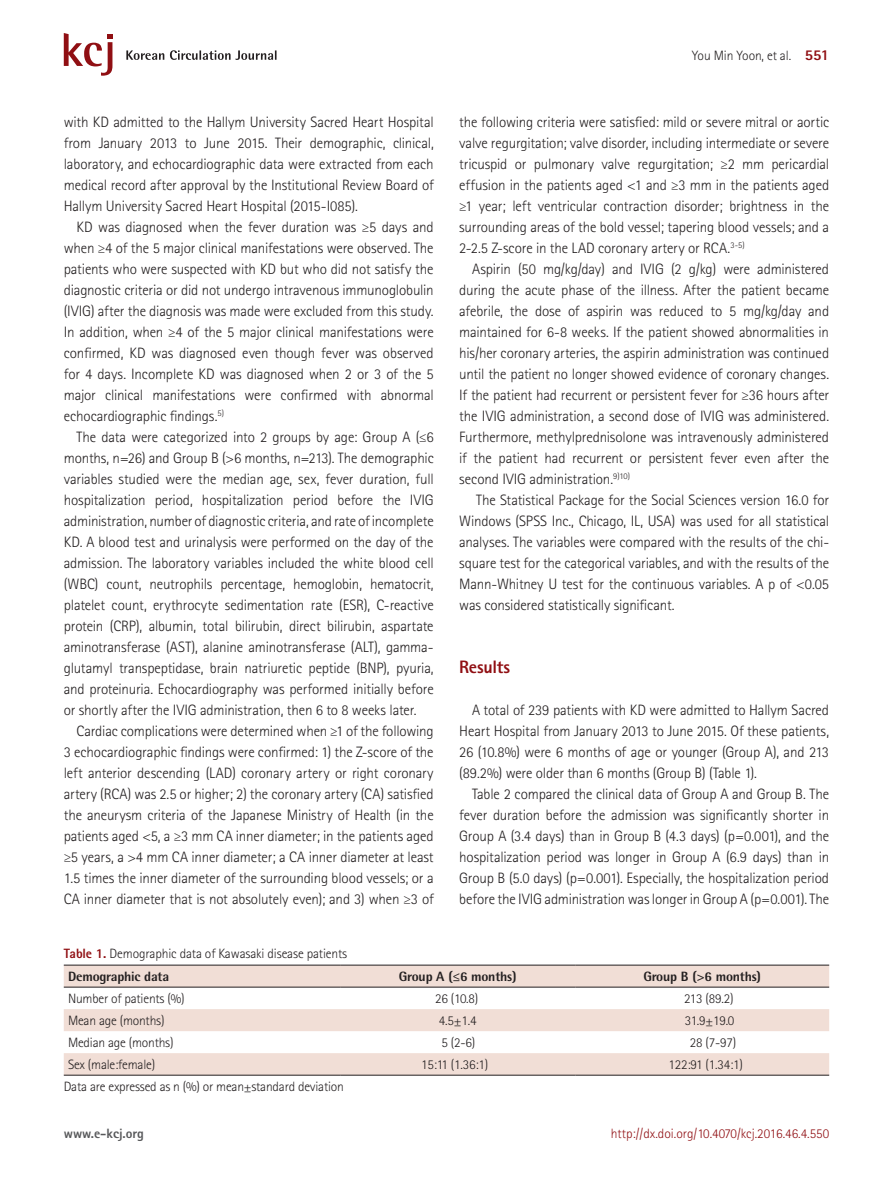
<style>
.page{position:relative;width:893px;height:1191px;background:#fff}
.page>*{position:absolute;margin:0;border:0;box-sizing:border-box;transform-origin:0 0}
.제목1{font:800 18px "Rotis Sans Serif Std";letter-spacing:-.015em;color:#900f13}
.본문{font:300 15px/21px "Rotis Sans Serif Std";letter-spacing:-.01em;color:#231f20;text-align:justify}
.표본문1{font:300 13.5px "Rotis Sans Serif Std";letter-spacing:-.015em;color:#231f20}
.표제목1{font:300 13.5px "Rotis Sans Serif Std";letter-spacing:-.01em;color:#231f20}
.표첫줄{font:800 13.5px "Rotis Semi Sans Std";letter-spacing:-.015em;color:#231f20}
.표설명{font:300 13.5px "Rotis Sans Serif Std";letter-spacing:-.015em;color:#231f20}
.t1{font:300 13.5px "Rotis Sans Serif Std";color:#900f13}
.t2{font:800 13.5px "Rotis Sans Serif Std";color:#57585a}
.s1{font-weight:800;font-size:15px;color:#900f13}
.s2{font-weight:800;color:#900f13}
</style>
<div class="page">
<svg style="left:126px;top:50px;width:151px;height:10px"></svg>
<svg style="left:64px;top:33px;width:49px;height:43px"></svg>
<svg style="left:64px;top:966px;width:765px;height:109px;fill:#f1ded6"></svg>
<hr style="left:64px;top:965px;width:276px;height:1px;background:#231f20">
<hr style="left:340px;top:965px;width:235px;height:1px;background:#231f20">
<hr style="left:575px;top:965px;width:254px;height:1px;background:#231f20">
<hr style="left:64px;top:987px;width:276px;height:1px;background:#231f20">
<hr style="left:340px;top:987px;width:235px;height:1px;background:#231f20">
<hr style="left:575px;top:987px;width:254px;height:1px;background:#231f20">
<hr style="left:64px;top:1075px;width:276px;height:1px;background:#231f20">
<hr style="left:340px;top:1075px;width:235px;height:1px;background:#231f20">
<hr style="left:575px;top:1075px;width:254px;height:1px;background:#231f20">
<p class="본문" style="left:64px;top:111px;width:371px">with KD admitted to the Hallym University Sacred Heart Hospital from January 2013 to June 2015. Their demographic, clinical, laboratory, and echocardiographic data were extracted from each medical record after approval by the Institutional Review Board of Hallym University Sacred Heart Hospital (2015-I085).</p>
<p class="본문" style="left:64px;top:216px;width:371px;text-indent:13px">KD was diagnosed when the fever duration was ≥5 days and when ≥4 of the 5 major clinical manifestations were observed. The patients who were suspected with KD but who did not satisfy the diagnostic criteria or did not undergo intravenous immunoglobulin (IVIG) after the diagnosis was made were excluded from this study.<br>In addition, when ≥4 of the 5 major clinical manifestations were confirmed, KD was diagnosed even though fever was observed for 4 days. Incomplete KD was diagnosed when 2 or 3 of the 5 major clinical manifestations were confirmed with abnormal echocardiographic findings.<sup>5)</sup></p>
<p class="본문" style="left:64px;top:426px;width:371px;text-indent:13px">The data were categorized into 2 groups by age: Group A (≤6 months, n=26) and Group B (&gt;6 months, n=213). The demographic variables studied were the median age, sex, fever duration, full hospitalization period, hospitalization period before the IVIG administration, number of diagnostic criteria, and rate of incomplete KD. A blood test and urinalysis were performed on the day of the admission. The laboratory variables included the white blood cell (WBC) count, neutrophils percentage, hemoglobin, hematocrit, platelet count, erythrocyte sedimentation rate (ESR), C-reactive protein (CRP), albumin, total bilirubin, direct bilirubin, aspartate aminotransferase (AST), alanine aminotransferase (ALT), gamma&shy;glutamyl transpeptidase, brain natriuretic peptide (BNP), pyuria, and proteinuria. Echocardiography was performed initially before or shortly after the IVIG administration, then 6 to 8 weeks later.</p>
<p class="본문" style="left:64px;top:720px;width:371px;text-indent:13px">Cardiac complications were determined when ≥1 of the following 3 echocardiographic findings were confirmed: 1) the Z-score of the left anterior descending (LAD) coronary artery or right coronary artery (RCA) was 2.5 or higher; 2) the coronary artery (CA) satisfied the aneurysm criteria of the Japanese Ministry of Health (in the patients aged &lt;5, a ≥3 mm CA inner diameter; in the patients aged ≥5 years, a &gt;4 mm CA inner diameter; a CA inner diameter at least 1.5 times the inner diameter of the surrounding blood vessels; or a CA inner diameter that is not absolutely even); and 3) when ≥3 of</p>
<p class="표제목1" style="left:692px;top:47px;width:139px">You Min Yoon, et al. <span class="s1">551</span></p>
<p class="본문" style="left:459px;top:111px;width:371px">the following criteria were satisfied: mild or severe mitral or aortic valve regurgitation; valve disorder, including intermediate or severe tricuspid or pulmonary valve regurgitation; ≥2 mm pericardial effusion in the patients aged &lt;1 and ≥3 mm in the patients aged ≥1 year; left ventricular contraction disorder; brightness in the surrounding areas of the bold vessel; tapering blood vessels; and a 2-2.5 Z-score in the LAD coronary artery or RCA.<sup>3-5)</sup></p>
<p class="본문" style="left:459px;top:258px;width:371px;text-indent:13px">Aspirin (50 mg/kg/day) and IVIG (2 g/kg) were administered during the acute phase of the illness. After the patient became afebrile, the dose of aspirin was reduced to 5 mg/kg/day and maintained for 6-8 weeks. If the patient showed abnormalities in his/her coronary arteries, the aspirin administration was continued until the patient no longer showed evidence of coronary changes.<br>If the patient had recurrent or persistent fever for ≥36 hours after the IVIG administration, a second dose of IVIG was administered.<br>Furthermore, methylprednisolone was intravenously administered if the patient had recurrent or persistent fever even after the second IVIG administration.<sup>9)10)</sup></p>
<p class="본문" style="left:459px;top:489px;width:371px;text-indent:17px">The Statistical Package for the Social Sciences version 16.0 for Windows (SPSS Inc., Chicago, IL, USA) was used for all statistical analyses. The variables were compared with the results of the chi&shy;square test for the categorical variables, and with the results of the Mann-Whitney U test for the continuous variables. A p of &lt;0.05 was considered statistically significant.</p>
<p class="제목1" style="left:459px;top:655px;width:53px">Results</p>
<p class="본문" style="left:459px;top:699px;width:371px;text-indent:13px">A total of 239 patients with KD were admitted to Hallym Sacred Heart Hospital from January 2013 to June 2015. Of these patients, 26 (10.8%) were 6 months of age or younger (Group A), and 213 (89.2%) were older than 6 months (Group B) (Table 1).</p>
<p class="본문" style="left:459px;top:783px;width:371px;text-indent:13px">Table 2 compared the clinical data of Group A and Group B. The fever duration before the admission was significantly shorter in Group A (3.4 days) than in Group B (4.3 days) (p=0.001), and the hospitalization period was longer in Group A (6.9 days) than in Group B (5.0 days) (p=0.001). Especially, the hospitalization period before the IVIG administration was longer in Group A (p=0.001). The</p>
<p class="표제목1" style="left:64px;top:946px;width:285px"><span class="s2">Table 1.</span> Demographic data of Kawasaki disease patients</p>
<p class="표첫줄" style="left:68px;top:967px;width:103px">Demographic data</p>
<p class="표첫줄" style="left:399px;top:967px;width:119px">Group A (≤6 months)</p>
<p class="표첫줄" style="left:643px;top:967px;width:119px">Group B (&gt;6 months)</p>
<p class="표본문1" style="left:68px;top:990px;width:118px">Number of patients (%)</p>
<p class="표본문1" style="left:435px;top:990px;width:45px">26 (10.8)</p>
<p class="표본문1" style="left:684px;top:990px;width:51px">213 (89.2)</p>
<p class="표본문1" style="left:68px;top:1012px;width:98px">Mean age (months)</p>
<p class="표본문1" style="left:439px;top:1012px;width:39px">4.5±1.4</p>
<p class="표본문1" style="left:685px;top:1012px;width:51px">31.9±19.0</p>
<p class="표본문1" style="left:68px;top:1034px;width:107px">Median age (months)</p>
<p class="표본문1" style="left:442px;top:1034px;width:35px">5 (2-6)</p>
<p class="표본문1" style="left:690px;top:1034px;width:48px">28 (7-97)</p>
<p class="표본문1" style="left:68px;top:1056px;width:89px">Sex (male:female)</p>
<p class="표본문1" style="left:421px;top:1056px;width:69px">15:11 (1.36:1)</p>
<p class="표본문1" style="left:668px;top:1056px;width:76px">122:91 (1.34:1)</p>
<p class="표설명" style="left:64px;top:1078px;width:282px">Data are expressed as n (%) or mean±standard deviation</p>
<p class="t2" style="left:64px;top:1124px;width:82px">www.e-kcj.org</p>
<p class="t1" style="left:611px;top:1125px;width:220px">http://dx.doi.org/10.4070/kcj.2016.46.4.550</p>
</div>
